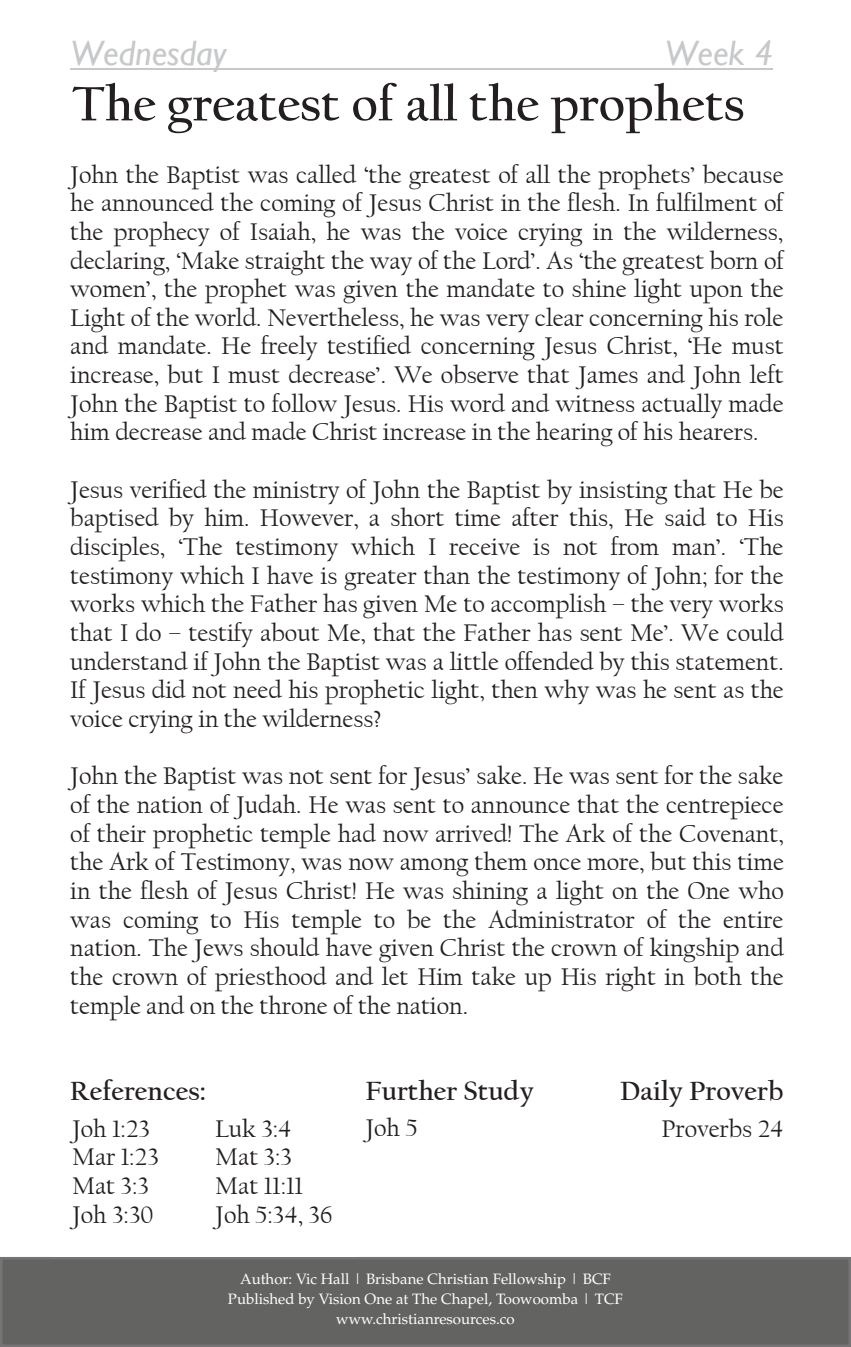
<style>
.page{position:relative;width:851px;height:1347px;background:#fff}
.page>*{position:absolute;margin:0;border:0;box-sizing:border-box;transform-origin:0 0}
.t1{font:700 50.5px "Californian FB";color:#231f20}
.t2{font:italic 35.25px "Gill Sans";color:#c7c8ca}
.t3{font:700 27.75px "Californian FB";color:#231f20}
.t4{font:25.25px/28.8px "Californian FB";color:#231f20;text-align:justify}
.t5{font:15px/20px "Palatino";color:#fff;text-align:center}
</style>
<div class="page">
<svg style="left:850px;top:1257px;width:1px;height:89px"></svg>
<div style="left:1px;top:1258px;width:848px;height:87px;background:#636462"></div>
<hr style="left:71px;top:68px;width:701px;height:2px;background:#c7c8ca">
<h2 class="t2" style="left:71px;top:33px;width:157px">Wednesday</h2>
<h2 class="t2" style="left:664px;top:33px;width:109px">Week 4</h2>
<h1 class="t1" style="left:72px;top:75px;width:673px">The greatest of all the prophets</h1>
<p class="t4" style="left:70px;top:160px;width:715px">John the Baptist was called ‘the greatest of all the prophets’ because he announced the coming of Jesus Christ in the flesh. In fulfilment of the prophecy of Isaiah, he was the voice crying in the wilderness, declaring, ‘Make straight the way of the Lord’. As ‘the greatest born of women’, the prophet was given the mandate to shine light upon the Light of the world. Nevertheless, he was very clear concerning his role and mandate. He freely testified concerning Jesus Christ, ‘He must increase, but I must decrease’. We observe that James and John left John the Baptist to follow Jesus. His word and witness actually made him decrease and made Christ increase in the hearing of his hearers.</p>
<p class="t4" style="left:70px;top:475px;width:715px">Jesus verified the ministry of John the Baptist by insisting that He be baptised by him. However, a short time after this, He said to His disciples, ‘The testimony which I receive is not from man’. ‘The testimony which I have is greater than the testimony of John; for the works which the Father has given Me to accomplish – the very works that I do – testify about Me, that the Father has sent Me’. We could understand if John the Baptist was a little offended by this statement.<br>If Jesus did not need his prophetic light, then why was he sent as the voice crying in the wilderness?</p>
<p class="t4" style="left:70px;top:762px;width:715px">John the Baptist was not sent for Jesus’ sake. He was sent for the sake of the nation of Judah. He was sent to announce that the centrepiece of their prophetic temple had now arrived! The Ark of the Covenant, the Ark of Testimony, was now among them once more, but this time in the flesh of Jesus Christ! He was shining a light on the One who was coming to His temple to be the Administrator of the entire nation. The Jews should have given Christ the crown of kingship and the crown of priesthood and let Him take up His right in both the temple and on the throne of the nation.</p>
<p class="t3" style="left:365px;top:1075px;width:170px">Further Study</p>
<p class="t3" style="left:70px;top:1075px;width:137px">References:</p>
<p class="t3" style="left:620px;top:1075px;width:165px">Daily Proverb</p>
<p class="t4" style="left:72px;top:1114px;width:80px">Joh 1:23</p>
<p class="t4" style="left:215px;top:1114px;width:78px">Luk 3:4</p>
<p class="t4" style="left:365px;top:1113px;width:54px">Joh 5</p>
<p class="t4" style="left:72px;top:1143px;width:88px">Mar 1:23</p>
<p class="t4" style="left:215px;top:1143px;width:78px">Mat 3:3</p>
<p class="t4" style="left:72px;top:1171px;width:78px">Mat 3:3</p>
<p class="t4" style="left:215px;top:1171px;width:89px">Mat 11:11</p>
<p class="t4" style="left:72px;top:1200px;width:83px">Joh 3:30</p>
<p class="t4" style="left:215px;top:1200px;width:119px">Joh 5:34, 36</p>
<p class="t4" style="left:661px;top:1114px;width:123px">Proverbs 24</p>
<p class="t5" style="left:228px;top:1268px;width:396px">Author: Vic Hall | Brisbane Christian Fellowship | BCF<br>Published by Vision One at The Chapel, Toowoomba | TCF www.christianresources.co</p>
</div>
